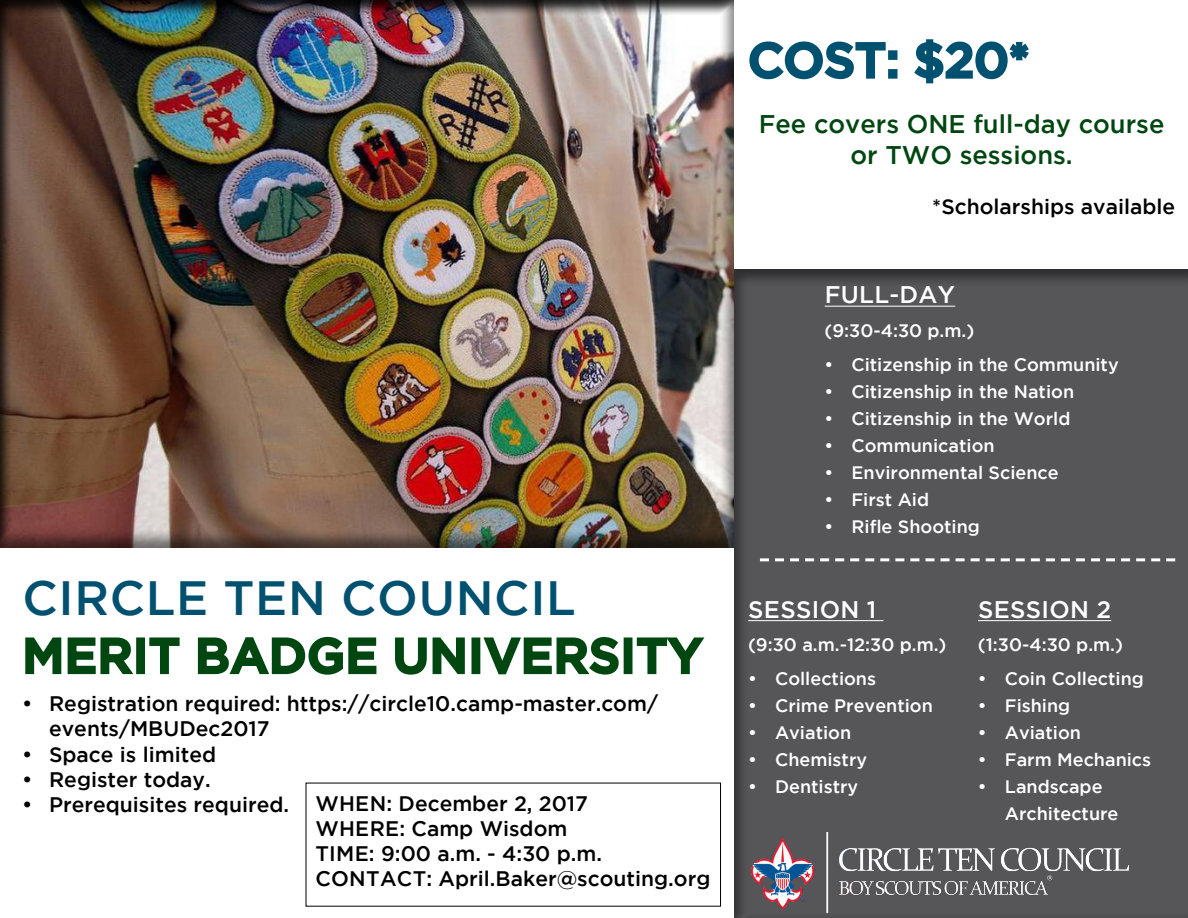
<style>
.page{position:relative;width:1188px;height:918px;background:#fff}
.page>*{position:absolute;margin:0;border:0;box-sizing:border-box;transform-origin:0 0}
.t1{font:500 48px "Gotham";letter-spacing:.015em;color:#005070}
.t2{font:500 48px "Gotham";letter-spacing:.015em;color:#004611}
.t3{font:500 25.5px/30.6px "Gotham";color:#004611;text-align:center}
.t4{font:500 24px "Gotham";letter-spacing:.015em;color:#fff}
.t5{font:500 21px/24.8px "Gotham";color:#000}
.t6{font:500 18px/27px "Gotham";color:#fff}
</style>
<div class="page">
<div style="left:720px;top:260px;width:468px;height:658px;background:#000;opacity:.5"></div>
<div style="left:0;top:0;width:747px;height:548px;background:#000;opacity:.75"></div>
<svg style="left:25px;top:637px;width:109px;height:38px"></svg>
<div style="left:136px;top:638px;width:9px;height:36px;border:3px solid #004611"></div>
<svg style="left:149px;top:637px;width:31px;height:38px"></svg>
<svg style="left:197px;top:636px;width:180px;height:39px"></svg>
<svg style="left:395px;top:637px;width:70px;height:38px"></svg>
<div style="left:471px;top:638px;width:9px;height:36px;border:3px solid #004611"></div>
<svg style="left:483px;top:637px;width:136px;height:38px"></svg>
<div style="left:624px;top:638px;width:9px;height:36px;border:3px solid #004611"></div>
<svg style="left:636px;top:637px;width:69px;height:38px"></svg>
<hr style="left:748px;top:620px;width:135px;height:1px;background:#fff">
<hr style="left:978px;top:620px;width:133px;height:1px;background:#fff">
<hr style="left:825px;top:306px;width:130px;height:1px;background:#fff">
<svg style="left:760px;top:558px;width:415px;height:3px"></svg>
<svg style="left:749px;top:41px;width:149px;height:39px"></svg>
<svg style="left:914px;top:39px;width:115px;height:45px"></svg>
<img style="left:752px;top:833px;width:436px;height:80px">
<h1 class="t1" style="left:22px;top:571px;width:555px">CIRCLE TEN COUNCIL</h1>
<h1 class="t2" style="left:22px;top:628px;width:682px">MERIT BADGE UNIVERSITY</h1>
<p class="t5" style="left:49px;top:691px;width:610px;line-height:25.2px;text-indent:-27px">• Registration required: https://circle10.camp-master.com/ events/MBUDec2017</p>
<p class="t5" style="left:22px;top:741px;width:195px">• Space is limited</p>
<p class="t5" style="left:22px;top:767px;width:190px">• Register today.</p>
<p class="t5" style="left:315px;top:792px;width:397px;text-indent:-293px">• Prerequisites required. WHEN: December 2, 2017<br>WHERE: Camp Wisdom<br>TIME: 9:00 a.m. - 4:30 p.m.<br>CONTACT: April.Baker@scouting.org</p>
<h1 class="t1" style="left:748px;top:33px;width:283px">COST: $20*</h1>
<h2 class="t3" style="left:759px;top:108px;width:407px">Fee covers ONE full-day course or TWO sessions.</h2>
<p class="t5" style="left:932px;top:194px;width:244px">*Scholarships available</p>
<h3 class="t4" style="left:825px;top:281px;width:132px">FULL-DAY</h3>
<p class="t6" style="left:825px;top:317px;width:151px">(9:30-4:30 p.m.)</p>
<p class="t6" style="left:825px;top:350px;width:296px">• Citizenship in the Community</p>
<p class="t6" style="left:825px;top:377px;width:251px">• Citizenship in the Nation</p>
<p class="t6" style="left:825px;top:404px;width:247px">• Citizenship in the World</p>
<p class="t6" style="left:825px;top:431px;width:172px">• Communication</p>
<p class="t6" style="left:825px;top:458px;width:236px">• Environmental Science</p>
<p class="t6" style="left:825px;top:485px;width:106px">• First Aid</p>
<p class="t6" style="left:825px;top:512px;width:157px">• Rifle Shooting</p>
<h3 class="t4" style="left:748px;top:596px;width:130px">SESSION 1</h3>
<p class="t6" style="left:748px;top:631px;width:200px">(9:30 a.m.-12:30 p.m.)</p>
<p class="t6" style="left:748px;top:665px;width:130px">• Collections</p>
<p class="t6" style="left:748px;top:692px;width:186px">• Crime Prevention</p>
<p class="t6" style="left:748px;top:719px;width:105px">• Aviation</p>
<p class="t6" style="left:748px;top:746px;width:121px">• Chemistry</p>
<p class="t6" style="left:748px;top:773px;width:112px">• Dentistry</p>
<h3 class="t4" style="left:978px;top:596px;width:135px">SESSION 2</h3>
<p class="t6" style="left:978px;top:631px;width:147px">(1:30-4:30 p.m.)</p>
<p class="t6" style="left:978px;top:665px;width:168px">• Coin Collecting</p>
<p class="t6" style="left:978px;top:692px;width:94px">• Fishing</p>
<p class="t6" style="left:978px;top:719px;width:105px">• Aviation</p>
<p class="t6" style="left:978px;top:746px;width:175px">• Farm Mechanics</p>
<p class="t6" style="left:1005px;top:773px;width:115px;text-indent:-27px">• Landscape<br>Architecture</p>
</div>
